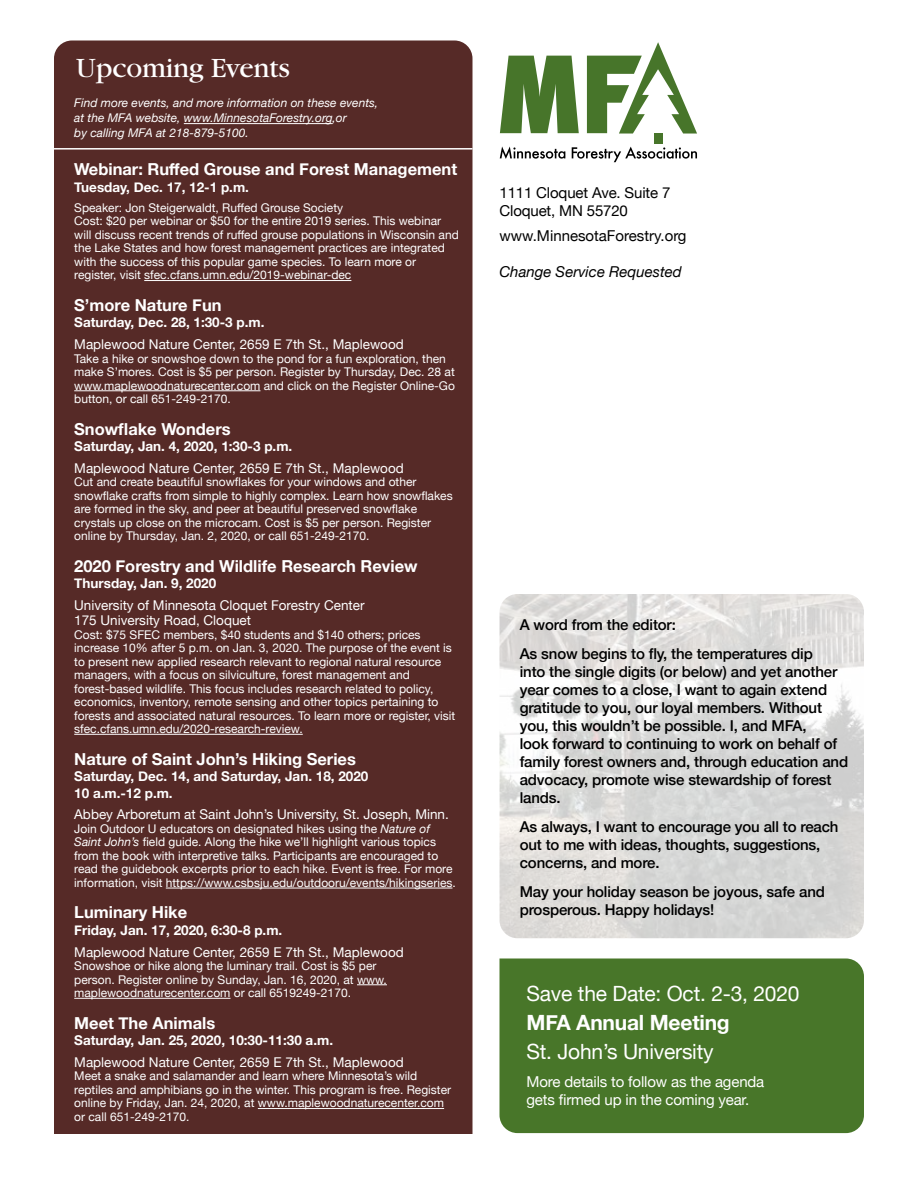
<style>
.page{position:relative;width:918px;height:1188px;background:#fff}
.page>*{position:absolute;margin:0;border:0;box-sizing:border-box;transform-origin:0 0}
.t1{font:29.1px "Garamond";letter-spacing:-.01em;color:#fff}
.t2{font:21px "Helvetica Neue";letter-spacing:-.01em;color:#fff}
.t3{font:700 21px "Helvetica Neue";letter-spacing:-.01em;color:#fff}
.t4{font:700 16.5px "Helvetica Neue";color:#fff}
.t5{font:500 15px/18px "Helvetica Neue";letter-spacing:-.01em;color:#000}
.t6{font:15px/18px "Helvetica Neue";letter-spacing:-.01em;color:#000}
.t7{font:15px/18px "Helvetica Neue";letter-spacing:-.01em;color:#fff}
.t8{font:italic 15px "Helvetica Neue";color:#000}
.t9{font:13.5px/15px "Helvetica Neue";color:#fff}
.t10{font:700 13.5px/16.5px "Helvetica Neue";color:#fff}
.t11{font:12px/13.5px "Helvetica Neue";color:#fff}
.t12{font:italic 12px/15px "Helvetica Neue";color:#fff}
.s1{font-style:italic}
</style>
<div class="page">
<img style="left:500px;top:594px;width:364px;height:344px">
<div style="left:54px;top:40px;width:418px;height:1094px;background:#562a27"></div>
<hr style="left:184px;top:123px;width:149px;height:1px;background:#fff">
<hr style="left:144px;top:280px;width:207px;height:1px;background:#fff">
<hr style="left:74px;top:390px;width:186px;height:1px;background:#fff">
<hr style="left:74px;top:734px;width:229px;height:1px;background:#fff">
<hr style="left:166px;top:888px;width:286px;height:1px;background:#fff">
<hr style="left:357px;top:984px;width:30px;height:1px;background:#fff">
<hr style="left:74px;top:998px;width:157px;height:1px;background:#fff">
<hr style="left:258px;top:1108px;width:186px;height:1px;background:#fff">
<hr style="left:54px;top:148px;width:418px;height:2px;background:#fff">
<svg style="left:500px;top:56px;width:79px;height:77px"></svg>
<svg style="left:500px;top:146px;width:65px;height:13px"></svg>
<svg style="left:572px;top:147px;width:125px;height:15px"></svg>
<div style="left:654px;top:134px;width:8px;height:10px;background:#47752a"></div>
<svg style="left:587px;top:42px;width:110px;height:92px"></svg>
<div style="left:500px;top:958px;width:364px;height:175px;background:#487629"></div>
<h1 class="t1" style="left:76px;top:53px;width:215px">Upcoming Events</h1>
<p class="t12" style="left:74px;top:96px;width:306px">Find more events, and more information on these events, at the MFA website, www.MinnesotaForestry.org,or<br>by calling MFA at 218-879-5100.</p>
<h3 class="t4" style="left:74px;top:156px;width:384px">Webinar: Ruffed Grouse and Forest Management</h3>
<p class="t10" style="left:74px;top:179px;width:176px">Tuesday, Dec. 17, 12-1 p.m.</p>
<p class="t11" style="left:74px;top:202px;width:386px">Speaker: Jon Steigerwaldt, Ruffed Grouse Society<br>Cost: $20 per webinar or $50 for the entire 2019 series. This webinar will discuss recent trends of ruffed grouse populations in Wisconsin and the Lake States and how forest management practices are integrated with the success of this popular game species. To learn more or register, visit sfec.cfans.umn.edu/2019-webinar-dec</p>
<h3 class="t4" style="left:74px;top:292px;width:149px">S’more Nature Fun</h3>
<p class="t10" style="left:74px;top:315px;width:192px">Saturday, Dec. 28, 1:30-3 p.m.</p>
<p class="t9" style="left:74px;top:338px;width:331px">Maplewood Nature Center, 2659 E 7th St., Maplewood</p>
<p class="t11" style="left:74px;top:352px;width:382px">Take a hike or snowshoe down to the pond for a fun exploration, then make S’mores. Cost is $5 per person. Register by Thursday, Dec. 28 at www.maplewoodnaturecenter.com and click on the Register Online-Go button, or call 651-249-2170.</p>
<h3 class="t4" style="left:74px;top:416px;width:158px">Snowflake Wonders</h3>
<p class="t10" style="left:74px;top:438px;width:220px">Saturday, Jan. 4, 2020, 1:30-3 p.m.</p>
<p class="t9" style="left:74px;top:461px;width:331px">Maplewood Nature Center, 2659 E 7th St., Maplewood</p>
<p class="t11" style="left:74px;top:476px;width:380px">Cut and create beautiful snowflakes for your windows and other snowflake crafts from simple to highly complex. Learn how snowflakes are formed in the sky, and peer at beautiful preserved snowflake crystals up close on the microcam. Cost is $5 per person. Register online by Thursday, Jan. 2, 2020, or call 651-249-2170.</p>
<h3 class="t4" style="left:74px;top:553px;width:345px">2020 Forestry and Wildlife Research Review</h3>
<p class="t10" style="left:74px;top:576px;width:144px">Thursday, Jan. 9, 2020</p>
<p class="t9" style="left:74px;top:599px;width:292px">University of Minnesota Cloquet Forestry Center<br>175 University Road, Cloquet</p>
<p class="t11" style="left:74px;top:628px;width:383px">Cost: $75 SFEC members, $40 students and $140 others; prices increase 10% after 5 p.m. on Jan. 3, 2020. The purpose of the event is to present new applied research relevant to regional natural resource managers, with a focus on silviculture, forest management and forest-based wildlife. This focus includes research related to policy, economics, inventory, remote sensing and other topics pertaining to forests and associated natural resources. To learn more or register, visit sfec.cfans.umn.edu/2020-research-review.</p>
<h3 class="t4" style="left:74px;top:746px;width:283px">Nature of Saint John’s Hiking Series</h3>
<p class="t10" style="left:74px;top:768px;width:296px">Saturday, Dec. 14, and Saturday, Jan. 18, 2020<br>10 a.m.-12 p.m.</p>
<p class="t9" style="left:74px;top:808px;width:376px">Abbey Arboretum at Saint John’s University, St. Joseph, Minn.</p>
<p class="t11" style="left:74px;top:823px;width:383px">Join Outdoor U educators on designated hikes using the <span class="s1">Nature of Saint John’s</span> field guide. Along the hike we’ll highlight various topics from the book with interpretive talks. Participants are encouraged to read the guidebook excerpts prior to each hike. Event is free. For more information, visit https://www.csbsju.edu/outdooru/events/hikingseries.</p>
<h3 class="t4" style="left:74px;top:900px;width:115px">Luminary Hike</h3>
<p class="t10" style="left:74px;top:922px;width:210px">Friday, Jan. 17, 2020, 6:30-8 p.m.</p>
<p class="t9" style="left:74px;top:945px;width:331px">Maplewood Nature Center, 2659 E 7th St., Maplewood</p>
<p class="t11" style="left:74px;top:960px;width:314px">Snowshoe or hike along the luminary trail. Cost is $5 per person. Register online by Sunday, Jan. 16, 2020, at www. maplewoodnaturecenter.com or call 6519249-2170.</p>
<h3 class="t4" style="left:74px;top:1010px;width:143px">Meet The Animals</h3>
<p class="t10" style="left:74px;top:1032px;width:260px">Saturday, Jan. 25, 2020, 10:30-11:30 a.m.</p>
<p class="t9" style="left:74px;top:1055px;width:331px">Maplewood Nature Center, 2659 E 7th St., Maplewood</p>
<p class="t11" style="left:74px;top:1070px;width:378px">Meet a snake and salamander and learn where Minnesota’s wild reptiles and amphibians go in the winter. This program is free. Register online by Friday, Jan. 24, 2020, at www.maplewoodnaturecenter.com or call 651-249-2170.</p>
<p class="t6" style="left:500px;top:184px;width:172px">1111 Cloquet Ave. Suite 7<br>Cloquet, MN 55720</p>
<p class="t6" style="left:500px;top:227px;width:189px">www.MinnesotaForestry.org</p>
<p class="t8" style="left:500px;top:260px;width:184px">Change Service Requested</p>
<p class="t5" style="left:520px;top:609px;width:295px;line-height:28.8px">A word from the editor:<br>As snow begins to fly, the temperatures dip</p>
<p class="t5" style="left:520px;top:661px;width:330px">into the single digits (or below) and yet another year comes to a close, I want to again extend gratitude to you, our loyal members. Without you, this wouldn’t be possible. I, and MFA,<br>look forward to continuing to work on behalf of family forest owners and, through education and advocacy, promote wise stewardship of forest lands.</p>
<p class="t5" style="left:520px;top:816px;width:320px">As always, I want to encourage you all to reach out to me with ideas, thoughts, suggestions, concerns, and more.</p>
<p class="t5" style="left:520px;top:881px;width:307px">May your holiday season be joyous, safe and prosperous. Happy holidays!</p>
<h2 class="t2" style="left:526px;top:978px;width:275px">Save the Date: Oct. 2-3, 2020</h2>
<h2 class="t3" style="left:526px;top:1006px;width:205px">MFA Annual Meeting</h2>
<h2 class="t2" style="left:526px;top:1036px;width:189px">St. John’s University</h2>
<p class="t7" style="left:526px;top:1074px;width:239px">More details to follow as the agenda gets firmed up in the coming year.</p>
</div>
